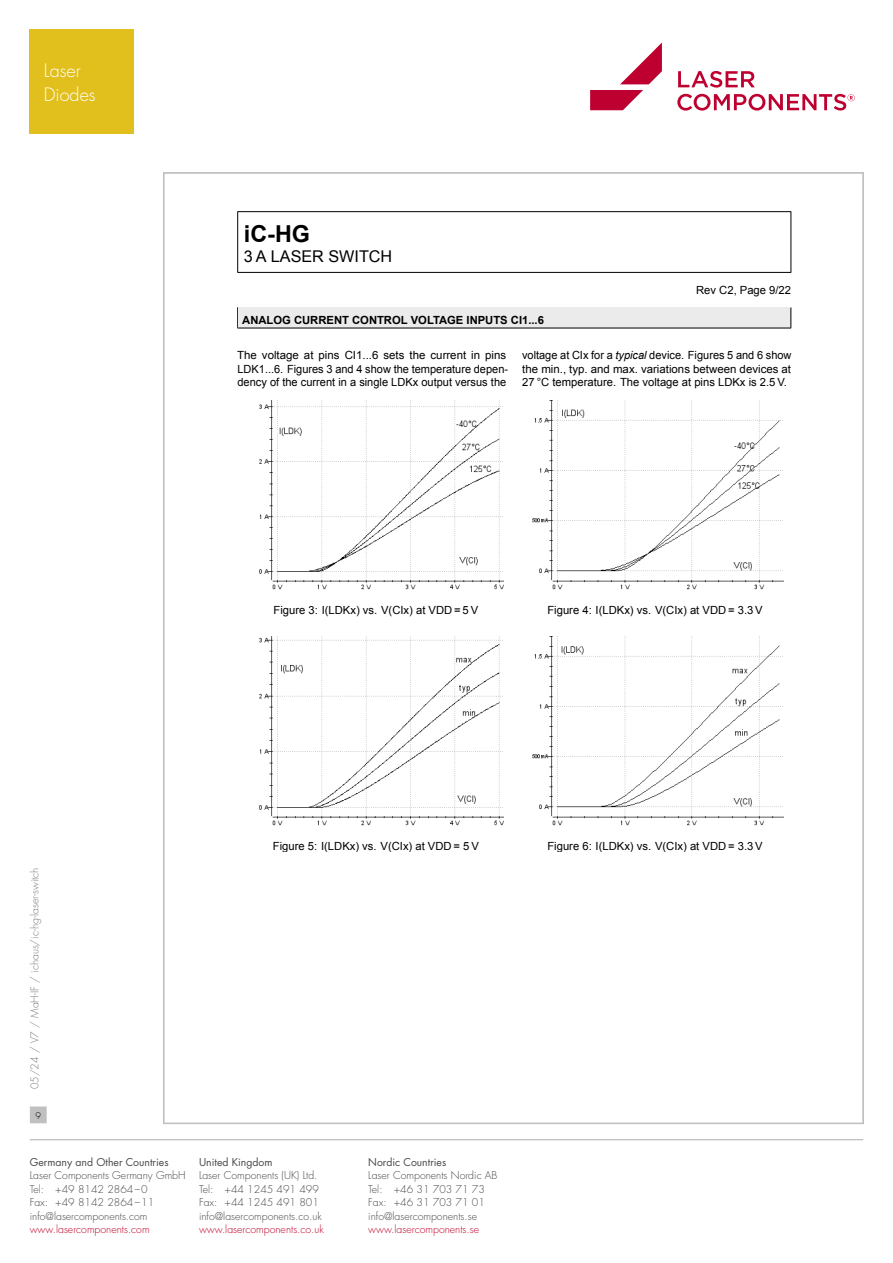
<style>
.page{position:relative;width:893px;height:1263px;background:#fff}
.page>*{position:absolute;margin:0;border:0;box-sizing:border-box;transform-origin:0 0}
.t1{font:700 23.4px "Arial";color:#000}
.t2{font:300 18px/24px "Futura Std";color:#fff}
.t3{font:16.2px "Arial";color:#000}
.t4{font:11.25px/13.5px "Arial";color:#000}
.t5{font:700 11.25px "Arial";color:#000}
.t6{font:300 10.5px/13.5px "Futura Std";color:#484848}
.t7{font:300 10.5px "Futura Std";color:#be0027}
.t8{font:10.5px "Futura Std";color:#484848}
.t9{font:300 10.5px "Futura Std";color:#7c7c7c}
.t10{font:300 9px "Futura Std";color:#000}
.s1{font-style:italic}
</style>
<div class="page">
<hr style="left:30px;top:1139px;width:833px;height:1px;background:#c0c0c0">
<div style="left:31px;top:1107px;width:15px;height:16px;background:#c0c0c0"></div>
<div style="left:30px;top:1106px;width:17px;height:17px;border:1px solid #c0c0c0"></div>
<svg style="left:677px;top:71px;width:178px;height:40px"></svg>
<svg style="left:590px;top:43px;width:72px;height:67px"></svg>
<hr style="left:237px;top:211px;width:554px;height:1px;background:#000">
<hr style="left:237px;top:212px;width:1px;height:60px;background:#000">
<hr style="left:791px;top:212px;width:1px;height:60px;background:#000">
<hr style="left:237px;top:272px;width:554px;height:1px;background:#000">
<hr style="left:237px;top:307px;width:554px;height:1px;background:#000">
<svg style="left:237px;top:308px;width:1px;height:20px"></svg>
<div style="left:238px;top:308px;width:553px;height:20px;background:#ebebeb"></div>
<svg style="left:791px;top:308px;width:1px;height:20px"></svg>
<hr style="left:237px;top:328px;width:554px;height:1px;background:#000">
<img style="left:259px;top:401px;width:245px;height:189px">
<img style="left:532px;top:401px;width:251px;height:189px">
<img style="left:259px;top:637px;width:245px;height:189px">
<img style="left:532px;top:637px;width:251px;height:189px">
<div style="left:30px;top:30px;width:104px;height:104px;background:#e1bf1d"></div>
<h2 class="t2" style="left:44px;top:59px;width:53px">Laser<br>Diodes</h2>
<h1 class="t1" style="left:244px;top:217px;width:68px">iC-HG</h1>
<h3 class="t3" style="left:244px;top:245px;width:150px">3 A LASER SWITCH</h3>
<p class="t4" style="left:696px;top:283px;width:96px">Rev C2, Page 9/22</p>
<p class="t5" style="left:242px;top:312px;width:303px">ANALOG CURRENT CONTROL VOLTAGE INPUTS CI1...6</p>
<p class="t4" style="left:237px;top:348px;width:272px">The voltage at pins CI1...6 sets the current in pins<br>LDK1...6. Figures 3 and 4 show the temperature depen&shy;dency of the current in a single LDKx output versus the</p>
<p class="t4" style="left:522px;top:348px;width:271px;text-align:justify">voltage at CIx for a <span class="s1">typical</span> device. Figures 5 and 6 show the min., typ. and max. variations between devices at 27 °C temperature. The voltage at pins LDKx is 2.5 V.</p>
<p class="t4" style="left:273px;top:603px;width:206px">Figure 3: I(LDKx) vs. V(CIx) at VDD = 5 V</p>
<p class="t4" style="left:547px;top:603px;width:217px">Figure 4: I(LDKx) vs. V(CIx) at VDD = 3.3 V</p>
<p class="t9" style="left:28px;top:1089px;width:223px;rotate:-90deg">05/24 / V7 / MaH-IF / ichaus/ic-hg-laser-switch</p>
<p class="t10" style="left:35px;top:1110px;width:7px">9</p>
<p class="t4" style="left:273px;top:839px;width:207px">Figure 5: I(LDKx) vs. V(CIx) at VDD = 5 V</p>
<p class="t4" style="left:547px;top:839px;width:217px">Figure 6: I(LDKx) vs. V(CIx) at VDD = 3.3 V</p>
<p class="t8" style="left:30px;top:1155px;width:140px">Germany and Other Countries</p>
<p class="t6" style="left:30px;top:1169px;width:157px">Laser Components Germany GmbH<br>Tel: +49 8142 2864–0<br>Fax: +49 8142 2864–11 info@lasercomponents.com</p>
<p class="t7" style="left:30px;top:1223px;width:121px">www.lasercomponents.com</p>
<p class="t8" style="left:199px;top:1155px;width:75px">United Kingdom</p>
<p class="t6" style="left:199px;top:1169px;width:124px">Laser Components (UK) Ltd.<br>Tel: +44 1245 491 499<br>Fax: +44 1245 491 801 info@lasercomponents.co.uk</p>
<p class="t7" style="left:199px;top:1223px;width:126px">www.lasercomponents.co.uk</p>
<p class="t8" style="left:368px;top:1155px;width:79px">Nordic Countries</p>
<p class="t6" style="left:368px;top:1169px;width:131px">Laser Components Nordic AB<br>Tel: +46 31 703 71 73<br>Fax: +46 31 703 71 01 info@lasercomponents.se</p>
<p class="t7" style="left:368px;top:1223px;width:112px">www.lasercomponents.se</p>
</div>
